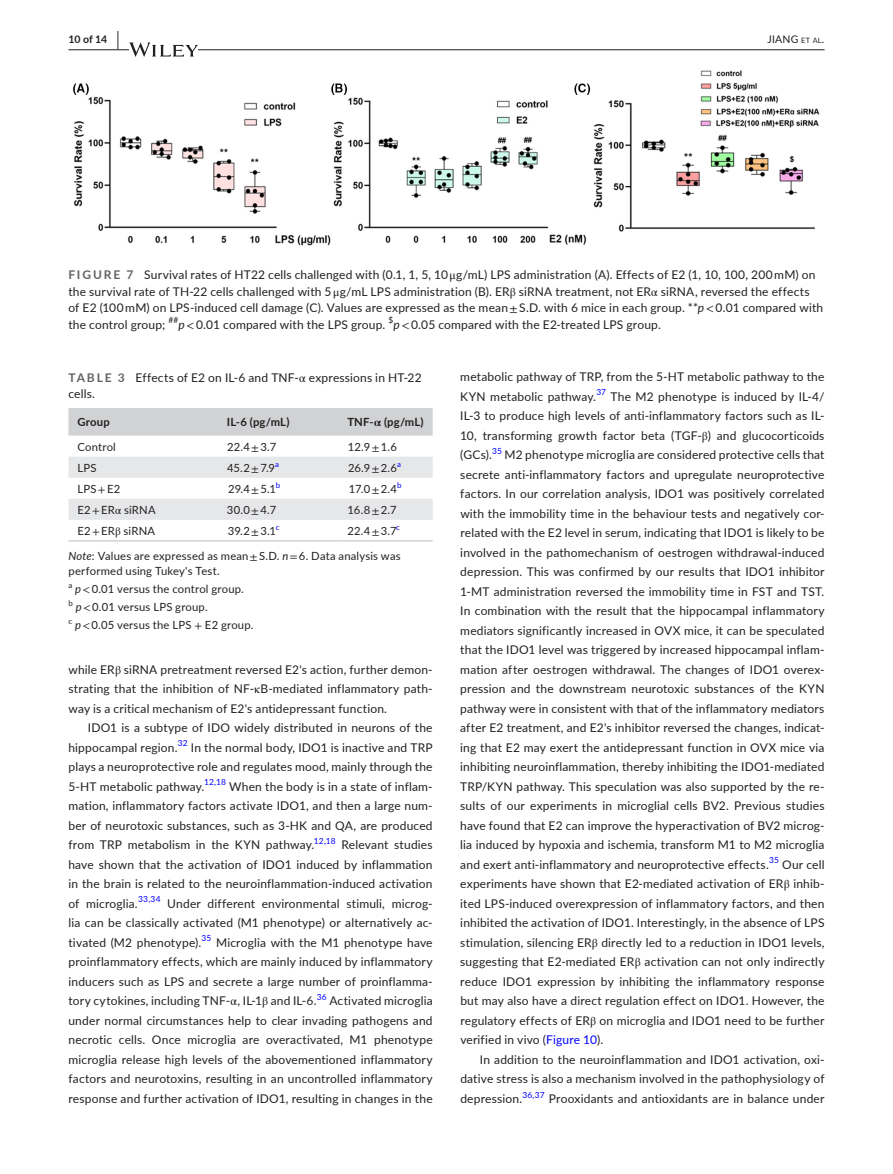
<style>
.page{position:relative;width:893px;height:1174px;background:#fff}
.page>*{position:absolute;margin:0;border:0;box-sizing:border-box;transform-origin:0 0}
.t1{font:12px/19.5px "Lato";letter-spacing:.015em;color:#231f20;text-align:justify}
.t2{font:11.25px/15.8px "Lato";letter-spacing:.015em;color:#231f20}
.t3{font:700 11.25px "Lato";letter-spacing:.02em;color:#231f20}
.t4{font:10.5px "Lato";letter-spacing:.025em;color:#231f20}
.t5{font:700 10.5px "Lato";color:#231f20}
.t6{font:8.4px "Lato";letter-spacing:.01em;color:#00f}
.t7{font:8.4px "Lato";color:#231f20}
.t8{font:7.8px "Lato";color:#00f}
.t9{font:7.8px "Lato";color:#231f20}
.s1{font-size:19.5px}
.s2{font-size:7.35px}
.s3{font-weight:700;color:#636366}
.s4{font-family:"STIX"}
.s5{font-style:italic}
.s6{color:#00f}
</style>
<div class="page">
<hr style="left:68px;top:49px;width:756px;height:1px;background:#231f20">
<svg style="left:129px;top:42px;width:69px;height:15px"></svg>
<img style="left:73px;top:70px;width:747px;height:176px">
<div style="left:68px;top:408px;width:365px;height:27px;background:#d1d2d4"></div>
<svg style="left:68px;top:457px;width:365px;height:63px"></svg>
<hr style="left:68px;top:540px;width:150px;height:1px;background:#d1d2d4">
<hr style="left:218px;top:540px;width:120px;height:1px;background:#d1d2d4">
<hr style="left:338px;top:540px;width:95px;height:1px;background:#d1d2d4">
<p class="t5" style="left:68px;top:31px;width:52px">10 of 14 <span class="s1">|</span></p>
<p class="t4" style="left:767px;top:31px;width:59px">JIANG <span class="s2">et al</span>.</p>
<p class="t1" style="left:68px;top:266px;width:756px;line-height:16.5px;text-align:left"><span class="s3">FIGURE 7</span> Survival rates of HT22 cells challenged with (0.1, 1, 5, 10 <span class="s4">μ</span>g/mL) LPS administration (A). Effects of E2 (1, 10, 100, 200 mM) on the survival rate of TH-22 cells challenged with 5 <span class="s4">μ</span>g/mL LPS administration (B). ER<span class="s4">β</span> siRNA treatment, not ER<span class="s4">α</span> siRNA, reversed the effects of E2 (100 mM) on LPS-induced cell damage (C). Values are expressed as the mean <span class="s4">±</span> S.D. with 6 mice in each group. **<span class="s5">p</span><span class="s4">&lt;</span> 0.01 compared with the control group;</p>
<p class="t7" style="left:168px;top:314px;width:12px">##</p>
<p class="t1" style="left:178px;top:314px;width:208px"><span class="s5">p</span><span class="s4">&lt;</span> 0.01 compared with the LPS group.</p>
<p class="t7" style="left:388px;top:314px;width:6px">$</p>
<p class="t1" style="left:393px;top:314px;width:269px"><span class="s5">p</span><span class="s4">&lt;</span> 0.05 compared with the E2-treated LPS group.</p>
<p class="t1" style="left:68px;top:369px;width:355px;line-height:16.5px"><span class="s3">TABLE 3</span> Effects of E2 on IL-6 and TNF-<span class="s4">α</span> expressions in HT-22 cells.</p>
<p class="t3" style="left:77px;top:414px;width:34px">Group</p>
<p class="t3" style="left:227px;top:414px;width:64px">IL-6 (pg/mL)</p>
<p class="t3" style="left:347px;top:414px;width:78px">TNF-<span class="s4">α</span> (pg/mL)</p>
<p class="t2" style="left:77px;top:438px;width:40px">Control</p>
<p class="t2" style="left:227px;top:438px;width:51px">22.4 <span class="s4">±</span> 3.7</p>
<p class="t2" style="left:348px;top:438px;width:51px">12.9 <span class="s4">±</span> 1.6</p>
<p class="t2" style="left:77px;top:459px;width:21px">LPS</p>
<p class="t2" style="left:227px;top:459px;width:49px">45.2 <span class="s4">±</span> 7.9</p>
<p class="t8" style="left:275px;top:458px;width:5px">a</p>
<p class="t2" style="left:348px;top:459px;width:50px">26.9 <span class="s4">±</span> 2.6</p>
<p class="t8" style="left:397px;top:458px;width:5px">a</p>
<p class="t2" style="left:77px;top:480px;width:44px">LPS <span class="s4">+</span> E2</p>
<p class="t2" style="left:228px;top:480px;width:49px">29.4 <span class="s4">±</span> 5.1</p>
<p class="t8" style="left:276px;top:479px;width:6px">b</p>
<p class="t2" style="left:349px;top:480px;width:49px">17.0 <span class="s4">±</span> 2.4</p>
<p class="t8" style="left:397px;top:479px;width:6px">b</p>
<p class="t2" style="left:77px;top:501px;width:80px">E2 <span class="s4">+</span> ER<span class="s4">α</span> siRNA</p>
<p class="t2" style="left:227px;top:501px;width:51px">30.0 <span class="s4">±</span> 4.7</p>
<p class="t2" style="left:348px;top:501px;width:51px">16.8 <span class="s4">±</span> 2.7</p>
<p class="t2" style="left:77px;top:522px;width:79px">E2 <span class="s4">+</span> ER<span class="s4">β</span> siRNA</p>
<p class="t2" style="left:228px;top:522px;width:50px">39.2 <span class="s4">±</span> 3.1</p>
<p class="t8" style="left:276px;top:521px;width:5px">c</p>
<p class="t2" style="left:347px;top:522px;width:51px">22.4 <span class="s4">±</span> 3.7</p>
<p class="t8" style="left:396px;top:521px;width:5px">c</p>
<p class="t2" style="left:68px;top:547px;width:334px"><span class="s5">Note</span>: Values are expressed as mean <span class="s4">±</span> S.D. <span class="s5">n</span><span class="s4">=</span> 6. Data analysis was performed using Tukey's Test.</p>
<p class="t9" style="left:68px;top:580px;width:5px">a</p>
<p class="t2" style="left:75px;top:581px;width:170px"><span class="s5">p</span><span class="s4">&lt;</span> 0.01 versus the control group.</p>
<p class="t9" style="left:68px;top:598px;width:6px">b</p>
<p class="t2" style="left:76px;top:599px;width:133px"><span class="s5">p</span><span class="s4">&lt;</span> 0.01 versus LPS group.</p>
<p class="t9" style="left:68px;top:616px;width:5px">c</p>
<p class="t2" style="left:75px;top:617px;width:180px"><span class="s5">p</span><span class="s4">&lt;</span> 0.05 versus the LPS <span class="s4">+</span> E2 group.</p>
<p class="t1" style="left:68px;top:659px;width:366px">while ER<span class="s4">β</span> siRNA pretreatment reversed E2's action, further demon&shy;strating that the inhibition of NF-<span class="s4">κ</span>B-mediated inflammatory path&shy;way is a critical mechanism of E2's antidepressant function.</p>
<p class="t1" style="left:68px;top:717px;width:366px;text-indent:20px">IDO1 is a subtype of IDO widely distributed in neurons of the hippocampal region.</p>
<p class="t6" style="left:178px;top:737px;width:11px">32</p>
<p class="t1" style="left:68px;top:737px;width:366px;text-indent:122px">In the normal body, IDO1 is inactive and TRP plays a neuroprotective role and regulates mood, mainly through the 5-HT metabolic pathway.</p>
<p class="t6" style="left:204px;top:776px;width:23px">12,18</p>
<p class="t1" style="left:68px;top:776px;width:366px;text-indent:161px">When the body is in a state of inflam&shy;mation, inflammatory factors activate IDO1, and then a large num&shy;ber of neurotoxic substances, such as 3-HK and QA, are produced from TRP metabolism in the KYN pathway.</p>
<p class="t6" style="left:314px;top:835px;width:23px">12,18</p>
<p class="t1" style="left:68px;top:834px;width:366px;text-indent:273px">Relevant studies have shown that the activation of IDO1 induced by inflammation in the brain is related to the neuroinflammation-induced activation of microglia.</p>
<p class="t6" style="left:138px;top:893px;width:24px">33,34</p>
<p class="t1" style="left:68px;top:893px;width:366px;text-indent:99px">Under different environmental stimuli, microg&shy;lia can be classically activated (M1 phenotype) or alternatively ac&shy;tivated (M2 phenotype).</p>
<p class="t6" style="left:202px;top:932px;width:11px">35</p>
<p class="t1" style="left:68px;top:932px;width:366px;text-indent:148px">Microglia with the M1 phenotype have proinflammatory effects, which are mainly induced by inflammatory inducers such as LPS and secrete a large number of proinflamma&shy;tory cytokines, including TNF-<span class="s4">α</span>, IL-1<span class="s4">β</span> and IL-6.<sup>36</sup> Activated microglia under normal circumstances help to clear invading pathogens and necrotic cells. Once microglia are overactivated, M1 phenotype microglia release high levels of the abovementioned inflammatory factors and neurotoxins, resulting in an uncontrolled inflammatory response and further activation of IDO1, resulting in changes in the</p>
<p class="t1" style="left:460px;top:366px;width:366px">metabolic pathway of TRP, from the 5-HT metabolic pathway to the<br>KYN metabolic pathway.</p>
<p class="t6" style="left:596px;top:386px;width:11px">37</p>
<p class="t1" style="left:460px;top:386px;width:366px;text-indent:150px">The M2 phenotype is induced by IL-4/ IL-3 to produce high levels of anti-inflammatory factors such as IL-10, transforming growth factor beta (TGF-<span class="s4">β</span>) and glucocorticoids (GCs).</p>
<p class="t6" style="left:492px;top:445px;width:11px">35</p>
<p class="t1" style="left:460px;top:444px;width:366px;text-indent:44px">M2 phenotype microglia are considered protective cells that secrete anti-inflammatory factors and upregulate neuroprotective factors. In our correlation analysis, IDO1 was positively correlated with the immobility time in the behaviour tests and negatively cor&shy;related with the E2 level in serum, indicating that IDO1 is likely to be involved in the pathomechanism of oestrogen withdrawal-induced depression. This was confirmed by our results that IDO1 inhibitor 1-MT administration reversed the immobility time in FST and TST.<br>In combination with the result that the hippocampal inflammatory mediators significantly increased in OVX mice, it can be speculated that the IDO1 level was triggered by increased hippocampal inflam&shy;mation after oestrogen withdrawal. The changes of IDO1 overex&shy;pression and the downstream neurotoxic substances of the KYN pathway were in consistent with that of the inflammatory mediators after E2 treatment, and E2's inhibitor reversed the changes, indicat&shy;ing that E2 may exert the antidepressant function in OVX mice via inhibiting neuroinflammation, thereby inhibiting the IDO1-mediated TRP/KYN pathway. This speculation was also supported by the re&shy;sults of our experiments in microglial cells BV2. Previous studies have found that E2 can improve the hyperactivation of BV2 microg&shy;lia induced by hypoxia and ischemia, transform M1 to M2 microglia and exert anti-inflammatory and neuroprotective effects.<sup>35</sup> Our cell experiments have shown that E2-mediated activation of ER<span class="s4">β</span> inhib&shy;ited LPS-induced overexpression of inflammatory factors, and then inhibited the activation of IDO1. Interestingly, in the absence of LPS stimulation, silencing ER<span class="s4">β</span> directly led to a reduction in IDO1 levels, suggesting that E2-mediated ER<span class="s4">β</span> activation can not only indirectly reduce IDO1 expression by inhibiting the inflammatory response but may also have a direct regulation effect on IDO1. However, the regulatory effects of ER<span class="s4">β</span> on microglia and IDO1 need to be further verified in vivo (<span class="s6">Figure 10</span>).</p>
<p class="t1" style="left:460px;top:1049px;width:366px;text-indent:19px">In addition to the neuroinflammation and IDO1 activation, oxi&shy;dative stress is also a mechanism involved in the pathophysiology of depression.<sup>36,37</sup> Prooxidants and antioxidants are in balance under</p>
</div>
